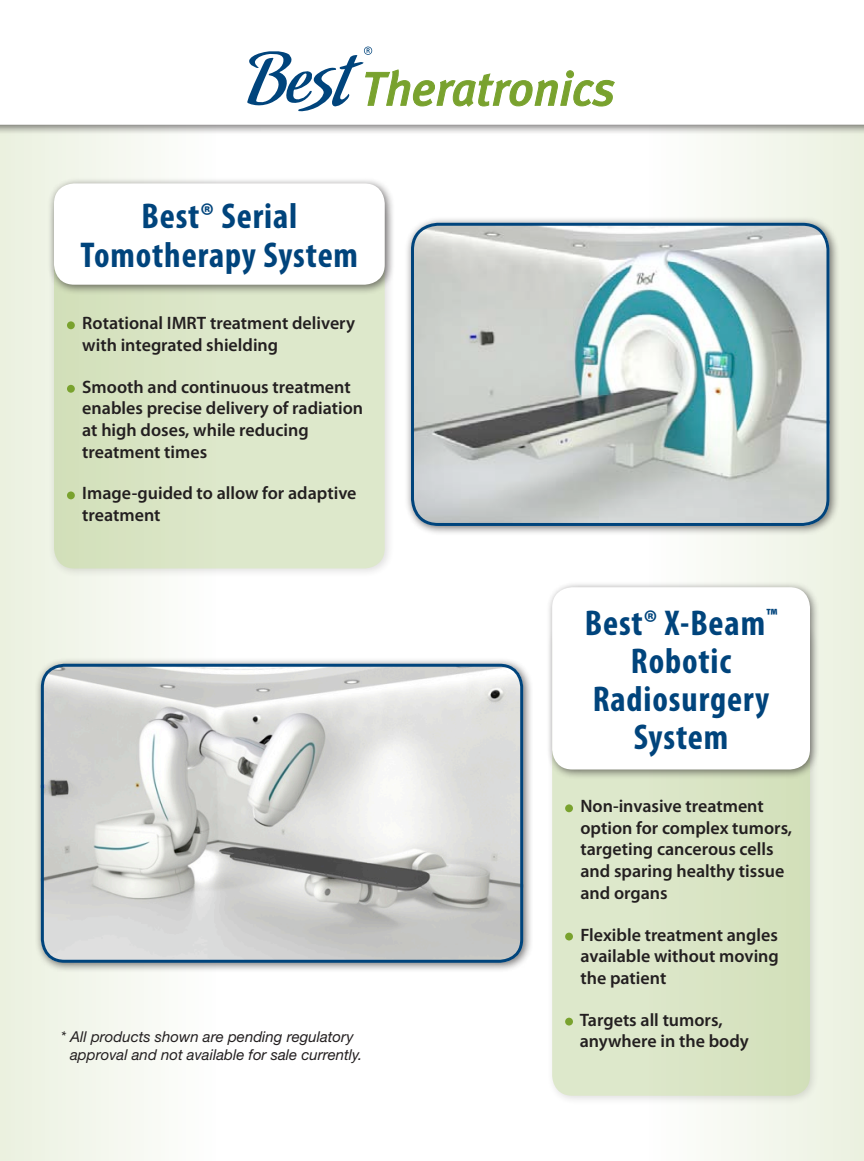
<style>
.page{position:relative;width:864px;height:1161px;background:#fff}
.page>*{position:absolute;margin:0;border:0;box-sizing:border-box;transform-origin:0 0}
.t1{font:700 condensed 36px/38.2px "Myriad Pro";letter-spacing:.025em;color:#00447c;text-align:center}
.t2{font:600 18px/21.6px "Myriad Pro";color:#231f20}
.t3{font:italic 15px/18px "Helvetica Neue";color:#231f20}
</style>
<div class="page">
<div style="left:648px;top:108px;width:216px;height:1053px;background:linear-gradient(to right,#fefefe,#ebf1df)"></div>
<div style="left:0;top:108px;width:216px;height:1053px;background:linear-gradient(to right,#eaf1df,#fefefe)"></div>
<svg style="left:0;top:46px;width:864px;height:193px"></svg>
<svg style="left:247px;top:47px;width:368px;height:64px"></svg>
<div style="left:405px;top:216px;width:435px;height:320px;background:#231f20;opacity:.6"></div>
<img style="left:411px;top:223px;width:419px;height:303px">
<div style="left:411px;top:223px;width:419px;height:303px;border:3px solid #00447c;border-radius:26px"></div>
<div style="left:35px;top:657px;width:498px;height:316px;background:#231f20;opacity:.6"></div>
<img style="left:41px;top:664px;width:482px;height:298px">
<div style="left:41px;top:664px;width:482px;height:299px;border:3px solid #00447c;border-radius:22px"></div>
<div style="left:48px;top:192px;width:347px;height:387px;background:#231f20;opacity:.6"></div>
<div style="left:54px;top:199px;width:331px;height:369px;background:linear-gradient(to right,#d5e1bd,#e0ead0);border-radius:20px"></div>
<div style="left:48px;top:177px;width:347px;height:118px;background:#231f20;opacity:.6"></div>
<div style="left:54px;top:183px;width:331px;height:102px;background:#fff;border-radius:20px"></div>
<div style="left:67px;top:321px;width:8px;height:8px;background:#79a22e;border-radius:50%"></div>
<div style="left:67px;top:385px;width:8px;height:8px;background:#79a22e;border-radius:50%"></div>
<div style="left:67px;top:491px;width:8px;height:8px;background:#79a22e;border-radius:50%"></div>
<div style="left:546px;top:618px;width:274px;height:488px;background:#231f20;opacity:.6"></div>
<div style="left:552px;top:624px;width:258px;height:472px;background:linear-gradient(to right,#e0eacf,#d3e0bb);border-radius:20px"></div>
<div style="left:546px;top:581px;width:274px;height:199px;background:#231f20;opacity:.6"></div>
<div style="left:552px;top:587px;width:258px;height:183px;background:#fff;border-radius:20px"></div>
<div style="left:565px;top:804px;width:8px;height:8px;background:#79a22e;border-radius:50%"></div>
<div style="left:565px;top:933px;width:8px;height:7px;background:#79a22e;border-radius:50%"></div>
<div style="left:565px;top:1018px;width:8px;height:8px;background:#79a22e;border-radius:50%"></div>
<h1 class="t1" style="left:81px;top:197px;width:279px">Best® Serial<br>Tomotherapy System</h1>
<p class="t2" style="left:82px;top:312px;width:274px">Rotational IMRT treatment delivery with integrated shielding</p>
<p class="t2" style="left:82px;top:375px;width:282px">Smooth and continuous treatment enables precise delivery of radiation at high doses, while reducing treatment times</p>
<p class="t2" style="left:82px;top:482px;width:276px">Image-guided to allow for adaptive treatment</p>
<p class="t3" style="left:70px;top:1027px;width:294px;text-indent:-9px">* All products shown are pending regulatory approval and not available for sale currently.</p>
<h1 class="t1" style="left:585px;top:603px;width:194px">Best® X-Beam<sup>™<br></sup>Robotic<br>Radiosurgery<br>System</h1>
<p class="t2" style="left:580px;top:795px;width:213px">Non-invasive treatment option for complex tumors, targeting cancerous cells and sparing healthy tissue and organs</p>
<p class="t2" style="left:580px;top:923px;width:200px;text-align:justify">Flexible treatment angles available without moving the patient</p>
<p class="t2" style="left:580px;top:1008px;width:171px">Targets all tumors, anywhere in the body</p>
</div>
